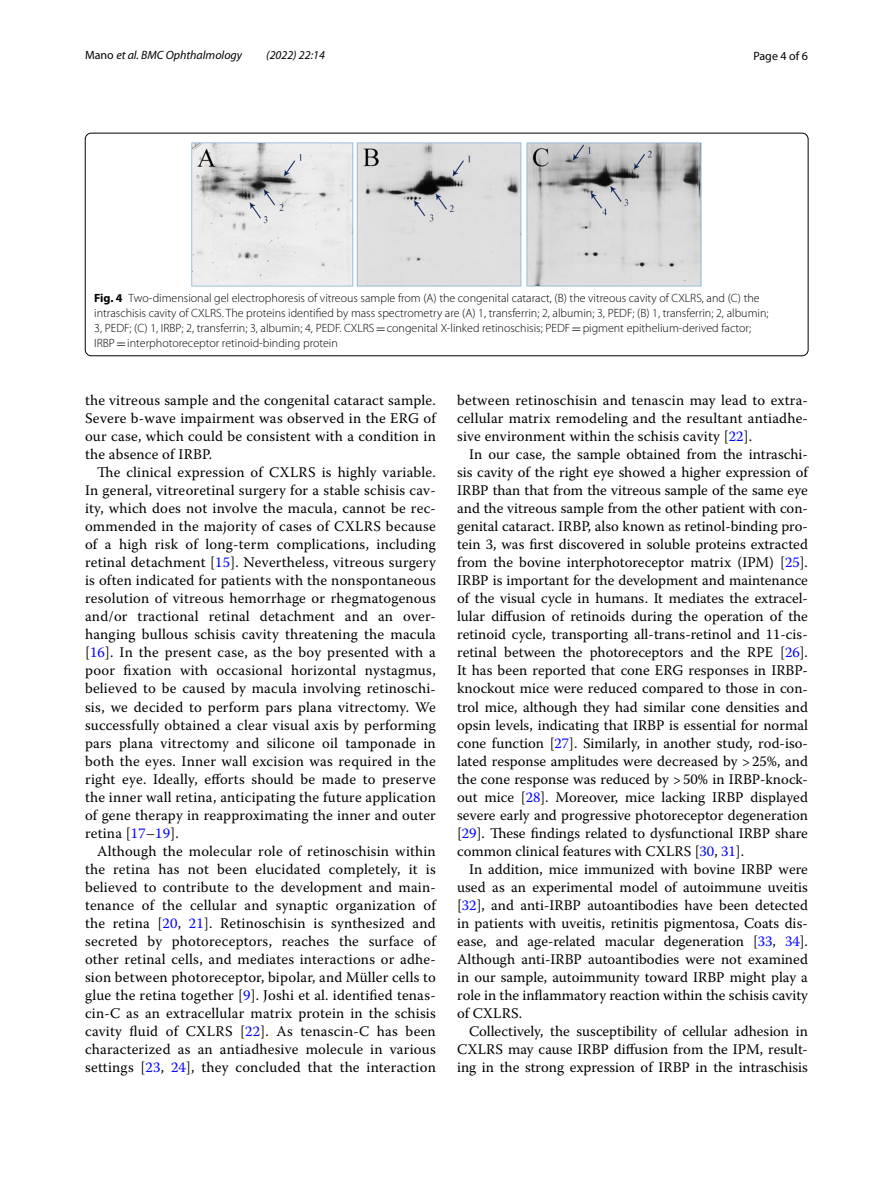
<style>
.page{position:relative;width:893px;height:1187px;background:#fff}
.page>*{position:absolute;margin:0;border:0;box-sizing:border-box;transform-origin:0 0}
.t1{font:14.7px/18px "Warnock Pro";letter-spacing:.01em;color:#000;text-align:justify}
.t2{font:300 12px/15px "Myriad Pro";color:#000}
.t3{font:italic 12px "Myriad Pro";color:#000}
.t4{font:12px "Myriad Pro";color:#000}
.s1{font-style:normal}
.s2{font-weight:700}
.s3{font-family:"MTSY";font-weight:400}
.s4{color:#00f}
</style>
<div class="page">
<img style="left:191px;top:142px;width:511px;height:144px">
<div style="left:85px;top:133px;width:723px;height:223px;border:1px solid #000;border-radius:6px"></div>
<p class="t3" style="left:85px;top:48px;width:159px"><span class="s1">Mano</span> et al. BMC Ophthalmology</p>
<p class="t3" style="left:266px;top:48px;width:60px">(2022) 22:14</p>
<p class="t4" style="left:753px;top:48px;width:56px">Page 4 of 6</p>
<p class="t2" style="left:94px;top:290px;width:676px"><span class="s2">Fig. 4</span> Two-dimensional gel electrophoresis of vitreous sample from (A) the congenital cataract, (B) the vitreous cavity of CXLRS, and (C) the intraschisis cavity of CXLRS. The proteins identified by mass spectrometry are (A) 1, transferrin; 2, albumin; 3, PEDF; (B) 1, transferrin; 2, albumin; 3, PEDF; (C) 1, IRBP; 2, transferrin; 3, albumin; 4, PEDF. CXLRS<span class="s3">=</span>congenital X-linked retinoschisis; PEDF<span class="s3">=</span>pigment epithelium-derived factor; IRBP<span class="s3">=</span>interphotoreceptor retinoid-binding protein</p>
<p class="t1" style="left:85px;top:391px;width:352px">the vitreous sample and the congenital cataract sample.<br>Severe b-wave impairment was observed in the ERG of our case, which could be consistent with a condition in the absence of IRBP.</p>
<p class="t1" style="left:85px;top:463px;width:352px;text-indent:12px">The clinical expression of CXLRS is highly variable.<br>In general, vitreoretinal surgery for a stable schisis cav&shy;ity, which does not involve the macula, cannot be rec&shy;ommended in the majority of cases of CXLRS because of a high risk of long-term complications, including retinal detachment [<span class="s4">15</span>]. Nevertheless, vitreous surgery is often indicated for patients with the nonspontaneous resolution of vitreous hemorrhage or rhegmatogenous and/or tractional retinal detachment and an over&shy;hanging bullous schisis cavity threatening the macula [<span class="s4">16</span>]. In the present case, as the boy presented with a poor fixation with occasional horizontal nystagmus, believed to be caused by macula involving retinoschi&shy;sis, we decided to perform pars plana vitrectomy. We successfully obtained a clear visual axis by performing pars plana vitrectomy and silicone oil tamponade in both the eyes. Inner wall excision was required in the right eye. Ideally, efforts should be made to preserve the inner wall retina, anticipating the future application of gene therapy in reapproximating the inner and outer retina [<span class="s4">17</span>–<span class="s4">19</span>].</p>
<p class="t1" style="left:85px;top:841px;width:352px;text-indent:12px">Although the molecular role of retinoschisin within the retina has not been elucidated completely, it is believed to contribute to the development and main&shy;tenance of the cellular and synaptic organization of the retina [<span class="s4">20</span>, <span class="s4">21</span>]. Retinoschisin is synthesized and secreted by photoreceptors, reaches the surface of other retinal cells, and mediates interactions or adhe&shy;sion between photoreceptor, bipolar, and Müller cells to glue the retina together [<span class="s4">9</span>]. Joshi et al. identified tenas&shy;cin-C as an extracellular matrix protein in the schisis cavity fluid of CXLRS [<span class="s4">22</span>]. As tenascin-C has been characterized as an antiadhesive molecule in various settings [<span class="s4">23</span>, <span class="s4">24</span>], they concluded that the interaction</p>
<p class="t1" style="left:457px;top:391px;width:352px">between retinoschisin and tenascin may lead to extra&shy;cellular matrix remodeling and the resultant antiadhe&shy;sive environment within the schisis cavity [<span class="s4">22</span>].</p>
<p class="t1" style="left:457px;top:445px;width:352px;text-indent:12px">In our case, the sample obtained from the intraschi&shy;sis cavity of the right eye showed a higher expression of IRBP than that from the vitreous sample of the same eye and the vitreous sample from the other patient with con&shy;genital cataract. IRBP, also known as retinol-binding pro&shy;tein 3, was first discovered in soluble proteins extracted from the bovine interphotoreceptor matrix (IPM) [<span class="s4">25</span>].<br>IRBP is important for the development and maintenance of the visual cycle in humans. It mediates the extracel&shy;lular diffusion of retinoids during the operation of the retinoid cycle, transporting all-trans-retinol and 11-cis&shy;retinal between the photoreceptors and the RPE [<span class="s4">26</span>].<br>It has been reported that cone ERG responses in IRBP&shy;knockout mice were reduced compared to those in con&shy;trol mice, although they had similar cone densities and opsin levels, indicating that IRBP is essential for normal cone function [<span class="s4">27</span>]. Similarly, in another study, rod-iso&shy;lated response amplitudes were decreased by &gt;25%, and the cone response was reduced by &gt;50% in IRBP-knock&shy;out mice [<span class="s4">28</span>]. Moreover, mice lacking IRBP displayed severe early and progressive photoreceptor degeneration [<span class="s4">29</span>]. These findings related to dysfunctional IRBP share common clinical features with CXLRS [<span class="s4">30</span>, <span class="s4">31</span>].</p>
<p class="t1" style="left:457px;top:859px;width:352px;text-indent:12px">In addition, mice immunized with bovine IRBP were used as an experimental model of autoimmune uveitis [<span class="s4">32</span>], and anti-IRBP autoantibodies have been detected in patients with uveitis, retinitis pigmentosa, Coats dis&shy;ease, and age-related macular degeneration [<span class="s4">33</span>, <span class="s4">34</span>].<br>Although anti-IRBP autoantibodies were not examined in our sample, autoimmunity toward IRBP might play a role in the inflammatory reaction within the schisis cavity of CXLRS.</p>
<p class="t1" style="left:457px;top:1021px;width:352px;text-indent:12px">Collectively, the susceptibility of cellular adhesion in CXLRS may cause IRBP diffusion from the IPM, result&shy;ing in the strong expression of IRBP in the intraschisis</p>
</div>
